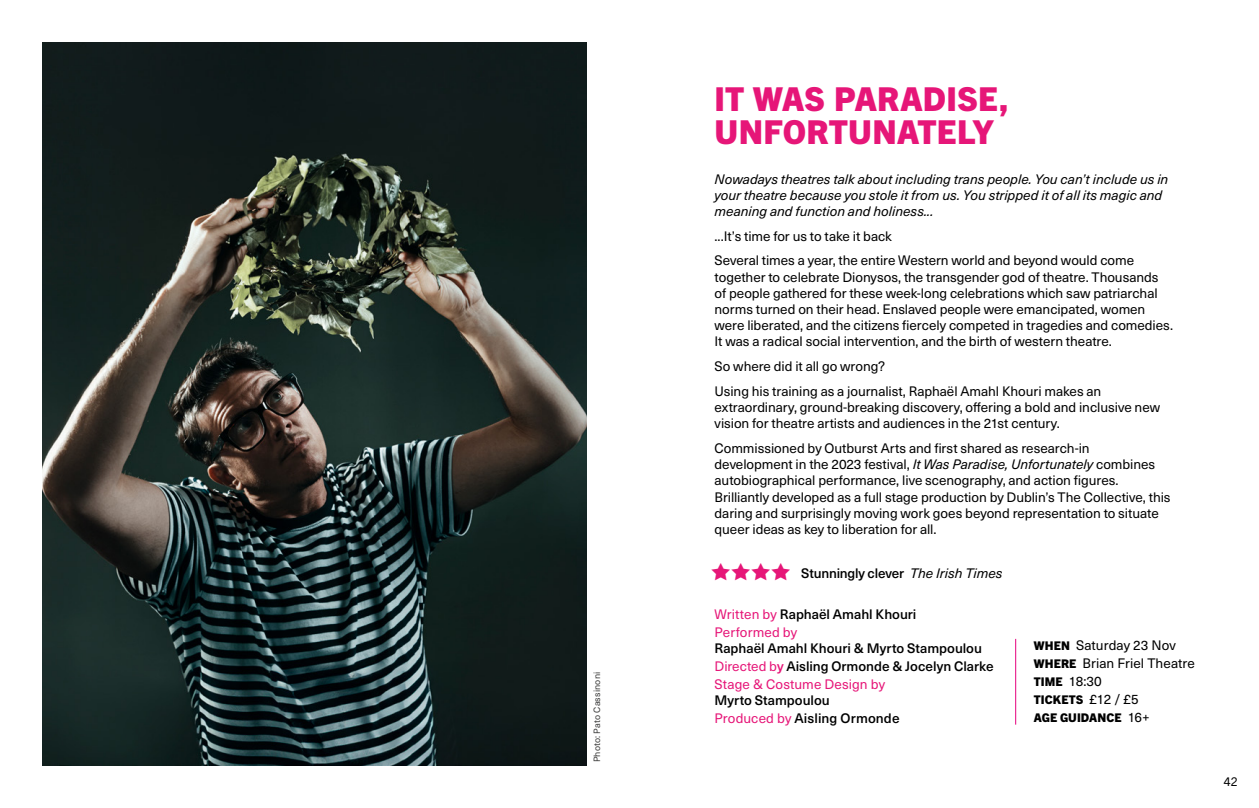
<style>
.page{position:relative;width:1259px;height:808px;background:#fff}
.page>*{position:absolute;margin:0;border:0;box-sizing:border-box;transform-origin:0 0}
.t1{font:800 33px/33px "Trade Gothic Next LT Pro";letter-spacing:.005em;color:#e61678}
.t2{font:13.5px/16.2px "Neue Haas Unica W1 G";letter-spacing:-.005em;color:#000}
.t3{font:italic 13.5px/16.2px "Neue Haas Unica W1 G";color:#000}
.t4{font:500 13.5px/18px "Neue Haas Unica W1 G";color:#000}
.t5{font:13.5px/18px "Neue Haas Unica W1 G";letter-spacing:.005em;color:#e61678}
.t6{font:800 12px/17.9px "Trade Gothic Next LT Pro";letter-spacing:.005em;color:#000}
.t7{font:12px "Trade Gothic Next LT Pro";color:#000}
.t8{font:9px "Neue Haas Unica W1 G";letter-spacing:.02em;color:#3c3c3b}
.s1{font-style:italic}
.s2{font-weight:400;font-style:italic}
.s3{font-weight:500;color:#000}
.s4{font-weight:400;color:#e61678}
.s5{color:#e61678}
.s6{font-family:"Trade Gothic Next LT Pro";font-weight:800;font-size:12px}
.s7{font-family:"Neue Haas Unica W1 G";font-weight:400;font-size:13.5px}
</style>
<div class="page">
<img style="left:43px;top:43px;width:544px;height:722px">
<hr style="left:1015px;top:639px;width:1px;height:86px;background:#e6007d">
<p class="t8" style="left:590px;top:762px;width:92px;rotate:-90deg">Photo: Pato Cassinoni</p>
<h1 class="t1" style="left:714px;top:80px;width:296px">IT WAS PARADISE,<br>UNFORTUNATELY</h1>
<p class="t3" style="left:714px;top:170px;width:455px">Nowadays theatres talk about including trans people. You can’t include us in your theatre because you stole it from us. You stripped it of all its magic and meaning and function and holiness...</p>
<p class="t2" style="left:714px;top:223px;width:421px;line-height:24.8px">...It’s time for us to take it back<br>Several times a year, the entire Western world and beyond would come</p>
<p class="t2" style="left:714px;top:268px;width:460px">together to celebrate Dionysos, the transgender god of theatre. Thousands of people gathered for these week-long celebrations which saw patriarchal norms turned on their head. Enslaved people were emancipated, women were liberated, and the citizens fiercely competed in tragedies and comedies.<br>It was a radical social intervention, and the birth of western theatre.</p>
<p class="t2" style="left:714px;top:353px;width:388px;line-height:24.8px">So where did it all go wrong?<br>Using his training as a journalist, Raphaël Amahl Khouri makes an</p>
<p class="t2" style="left:714px;top:398px;width:447px">extraordinary, ground-breaking discovery, offering a bold and inclusive new vision for theatre artists and audiences in the 21st century.</p>
<p class="t2" style="left:714px;top:439px;width:457px">Commissioned by Outburst Arts and first shared as research-in development in the 2023 festival, <span class="s1">It Was Paradise, Unfortunately</span> combines autobiographical performance, live scenography, and action figures.<br>Brilliantly developed as a full stage production by Dublin’s The Collective, this daring and surprisingly moving work goes beyond representation to situate queer ideas as key to liberation for all.</p>
<p class="t4" style="left:801px;top:563px;width:203px">Stunningly clever <span class="s2">The Irish Times</span></p>
<p class="t5" style="left:714px;top:605px;width:203px">Written by <span class="s3">Raphaël Amahl Khouri<br></span>Performed by</p>
<p class="t4" style="left:714px;top:638px;width:280px">Raphaël Amahl Khouri &amp; Myrto Stampoulou<br><span class="s4">Directed b</span><span class="s5">y</span> Aisling Ormonde &amp; Jocelyn Clarke<br><span class="s4">Stage &amp; Costume Design by</span></p>
<p class="t4" style="left:714px;top:690px;width:186px">Myrto Stampoulou<br><span class="s4">Produced by</span> Aisling Ormonde</p>
<p class="t2" style="left:1034px;top:636px;width:162px;line-height:17.9px"><span class="s6">WHEN</span> Saturday 23 Nov<br><span class="s6">WHERE</span> Brian Friel Theatre<br><span class="s6">TIME</span> 18:30</p>
<p class="t6" style="left:1034px;top:690px;width:117px">TICKETS <span class="s7">£12 / £5<br></span>AGE GUIDANCE <span class="s7">16+</span></p>
<p class="t7" style="left:1224px;top:773px;width:15px">42</p>
</div>
